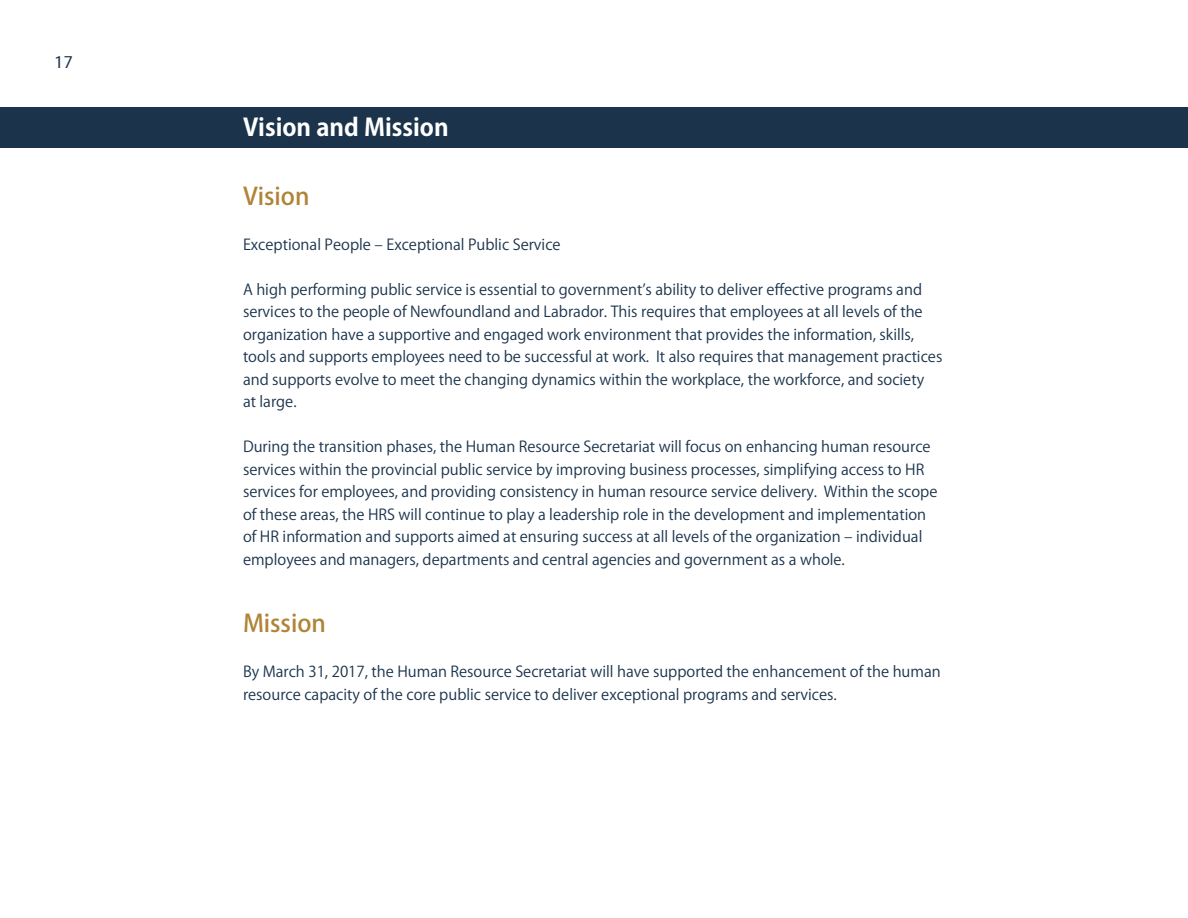
<style>
.page{position:relative;width:1188px;height:918px;background:#fff}
.page>*{position:absolute;margin:0;border:0;box-sizing:border-box;transform-origin:0 0}
.t1{font:700 24px "Koz Go Pro";color:#fff}
.t2{font:500 24px "Koz Go Pro";color:#b08438}
.t3{font:18px "Vegur";color:#1b344c}
.t4{font:15px/22.5px "Koz Go Pro";color:#1b344c}
</style>
<div class="page">
<div style="left:0;top:107px;width:1188px;height:41px;background:#1b344c"></div>
<p class="t3" style="left:54px;top:54px;width:20px">17</p>
<h1 class="t1" style="left:243px;top:112px;width:207px">Vision and Mission</h1>
<h1 class="t2" style="left:243px;top:181px;width:68px">Vision</h1>
<p class="t4" style="left:243px;top:234px;width:319px">Exceptional People – Exceptional Public Service</p>
<p class="t4" style="left:243px;top:279px;width:701px">A high performing public service is essential to government’s ability to deliver effective programs and services to the people of Newfoundland and Labrador. This requires that employees at all levels of the organization have a supportive and engaged work environment that provides the information, skills, tools and supports employees need to be successful at work. It also requires that management practices and supports evolve to meet the changing dynamics within the workplace, the workforce, and society<br>at large.</p>
<p class="t4" style="left:243px;top:436px;width:696px">During the transition phases, the Human Resource Secretariat will focus on enhancing human resource services within the provincial public service by improving business processes, simplifying access to HR services for employees, and providing consistency in human resource service delivery. Within the scope of these areas, the HRS will continue to play a leadership role in the development and implementation of HR information and supports aimed at ensuring success at all levels of the organization – individual employees and managers, departments and central agencies and government as a whole.</p>
<h1 class="t2" style="left:243px;top:608px;width:84px">Mission</h1>
<p class="t4" style="left:243px;top:661px;width:699px">By March 31, 2017, the Human Resource Secretariat will have supported the enhancement of the human resource capacity of the core public service to deliver exceptional programs and services.</p>
</div>
